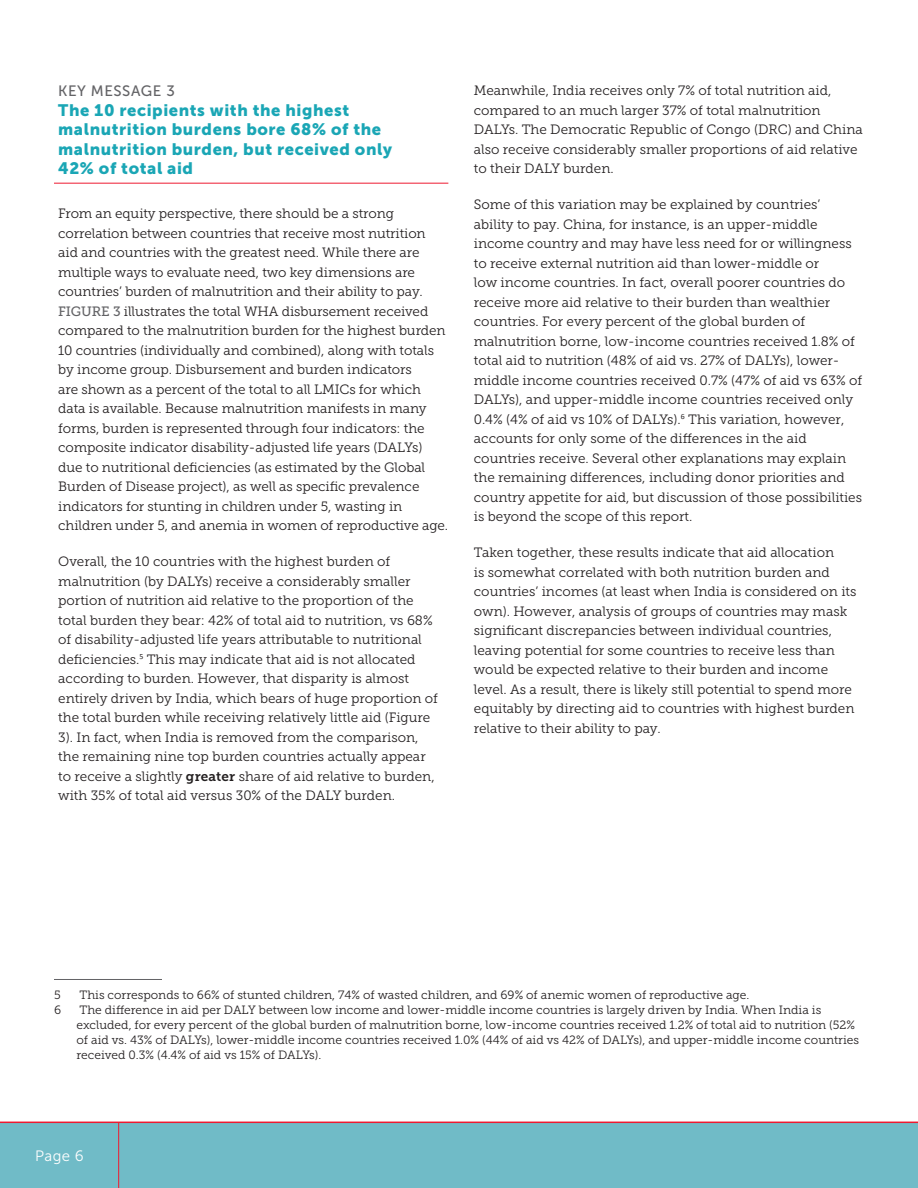
<style>
.page{position:relative;width:918px;height:1188px;background:#fff}
.page>*{position:absolute;margin:0;border:0;box-sizing:border-box;transform-origin:0 0}
.B_Head{font:16.5px/19.5px "Museo Sans 900";letter-spacing:.035em;color:#1aa6b5}
.B_Head-2{font:15px "Museo Sans 500";letter-spacing:.035em;color:#636366}
.t1{font:15px "Museo Sans 300";color:#fff}
.Body_Text{font:13.5px/19.5px "Museo Slab 300";letter-spacing:-.005em;color:#231f20}
.Footnotes{font:12px/15px "Museo Slab 300";color:#231f20}
.s1{font-family:"Museo Slab 500";color:#636366}
.s2{font-family:"Museo Slab 700"}
</style>
<div class="page">
<div style="left:0;top:1123px;width:918px;height:65px;background:#70bbc7"></div>
<hr style="left:0;top:1122px;width:918px;height:1px;background:#ee1a30">
<hr style="left:118px;top:1122px;width:1px;height:66px;background:#ee1a30">
<hr style="left:54px;top:183px;width:394px;height:1px;background:#ee1a30">
<hr style="left:54px;top:979px;width:108px;height:1px;background:#636366">
<p class="B_Head-2" style="left:58px;top:83px;width:118px">KEY MESSAGE 3</p>
<p class="B_Head" style="left:58px;top:100px;width:335px">The 10 recipients with the highest malnutrition burdens bore 68% of the malnutrition burden, but received only<br>42% of total aid</p>
<p class="Body_Text" style="left:58px;top:204px;width:392px">From an equity perspective, there should be a strong correlation between countries that receive most nutrition aid and countries with the greatest need. While there are multiple ways to evaluate need, two key dimensions are countries’ burden of malnutrition and their ability to pay.<br><span class="s1">FIGURE 3</span> illustrates the total WHA disbursement received compared to the malnutrition burden for the highest burden 10 countries (individually and combined), along with totals by income group. Disbursement and burden indicators<br>are shown as a percent of the total to all LMICs for which data is available. Because malnutrition manifests in many forms, burden is represented through four indicators: the composite indicator disability-adjusted life years (DALYs) due to nutritional deficiencies (as estimated by the Global Burden of Disease project), as well as specific prevalence indicators for stunting in children under 5, wasting in children under 5, and anemia in women of reproductive age.</p>
<p class="Body_Text" style="left:58px;top:552px;width:381px">Overall, the 10 countries with the highest burden of malnutrition (by DALYs) receive a considerably smaller portion of nutrition aid relative to the proportion of the total burden they bear: 42% of total aid to nutrition, vs 68% of disability-adjusted life years attributable to nutritional deficiencies.<sup>5</sup> This may indicate that aid is not allocated according to burden. However, that disparity is almost entirely driven by India, which bears of huge proportion of the total burden while receiving relatively little aid (Figure 3). In fact, when India is removed from the comparison, the remaining nine top burden countries actually appear to receive a slightly <span class="s2">greater</span> share of aid relative to burden, with 35% of total aid versus 30% of the DALY burden.</p>
<p class="Body_Text" style="left:474px;top:81px;width:391px">Meanwhile, India receives only 7% of total nutrition aid, compared to an much larger 37% of total malnutrition DALYs. The Democratic Republic of Congo (DRC) and China also receive considerably smaller proportions of aid relative to their DALY burden.</p>
<p class="Body_Text" style="left:474px;top:195px;width:390px">Some of this variation may be explained by countries’ ability to pay. China, for instance, is an upper-middle income country and may have less need for or willingness to receive external nutrition aid than lower-middle or<br>low income countries. In fact, overall poorer countries do receive more aid relative to their burden than wealthier countries. For every percent of the global burden of malnutrition borne, low-income countries received 1.8% of total aid to nutrition (48% of aid vs. 27% of DALYs), lower&shy;middle income countries received 0.7% (47% of aid vs 63% of DALYs), and upper-middle income countries received only 0.4% (4% of aid vs 10% of DALYs).<sup>6</sup> This variation, however, accounts for only some of the differences in the aid countries receive. Several other explanations may explain the remaining differences, including donor priorities and country appetite for aid, but discussion of those possibilities is beyond the scope of this report.</p>
<p class="Body_Text" style="left:474px;top:543px;width:384px">Taken together, these results indicate that aid allocation<br>is somewhat correlated with both nutrition burden and countries’ incomes (at least when India is considered on its own). However, analysis of groups of countries may mask significant discrepancies between individual countries, leaving potential for some countries to receive less than would be expected relative to their burden and income level. As a result, there is likely still potential to spend more equitably by directing aid to countries with highest burden relative to their ability to pay.</p>
<p class="Footnotes" style="left:54px;top:987px;width:8px">5</p>
<p class="Footnotes" style="left:80px;top:987px;width:672px">This corresponds to 66% of stunted children, 74% of wasted children, and 69% of anemic women of reproductive age.</p>
<p class="Footnotes" style="left:54px;top:1002px;width:9px">6</p>
<p class="Footnotes" style="left:76px;top:1002px;width:784px">The difference in aid per DALY between low income and lower-middle income countries is largely driven by India. When India is excluded, for every percent of the global burden of malnutrition borne, low-income countries received 1.2% of total aid to nutrition (52% of aid vs. 43% of DALYs), lower-middle income countries received 1.0% (44% of aid vs 42% of DALYs), and upper-middle income countries received 0.3% (4.4% of aid vs 15% of DALYs).</p>
<p class="t1" style="left:35px;top:1148px;width:50px">Page 6</p>
</div>
